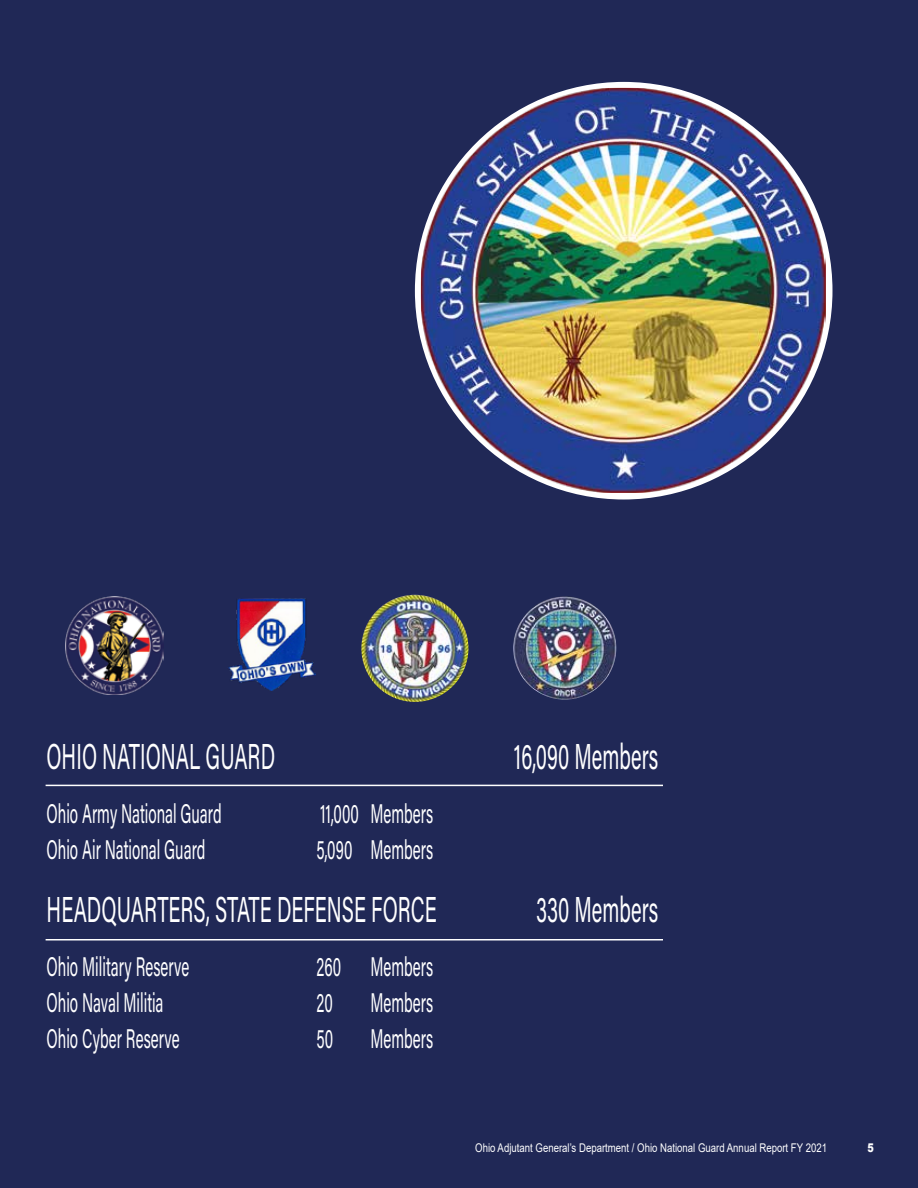
<style>
.page{position:relative;width:918px;height:1188px;background:#202856}
.page>*{position:absolute;margin:0;border:0;box-sizing:border-box;transform-origin:0 0}
.t1{font:36px "Acumin Variable Concept";color:#fff;scale:.56 1}
.t2{font:27px "Acumin Variable Concept";color:#fff;scale:.56 1}
.t3{font:12px "Arial";color:#fff;scale:.8 1}
.t4{font:900 12px "Arial";color:#fff;scale:.8 1}
</style>
<div class="page">
<hr style="left:46px;top:785px;width:617px;height:1px;background:#fff">
<hr style="left:46px;top:939px;width:617px;height:1px;background:#fff">
<img style="left:65px;top:596px;width:99px;height:99px">
<img style="left:228px;top:598px;width:88px;height:93px">
<img style="left:421px;top:88px;width:405px;height:405px">
<img style="left:361px;top:595px;width:107px;height:107px;border-radius:54px">
<img style="left:513px;top:596px;width:103px;height:104px;border-radius:52px">
<h1 class="t1" style="left:46px;top:732px;width:410px">OHIO NATIONAL GUARD</h1>
<h1 class="t1" style="left:514px;top:732px;width:260px">16,090 Members</h1>
<p class="t2" style="left:46px;top:795px;width:315px">Ohio Army National Guard</p>
<p class="t2" style="left:320px;top:795px;width:203px">11,000 Members</p>
<p class="t2" style="left:46px;top:831px;width:286px">Ohio Air National Guard</p>
<p class="t2" style="left:316px;top:831px;width:210px">5,090 Members</p>
<h1 class="t1" style="left:46px;top:885px;width:699px">HEADQUARTERS, STATE DEFENSE FORCE</h1>
<h1 class="t1" style="left:536px;top:885px;width:220px">330 Members</h1>
<p class="t2" style="left:46px;top:948px;width:257px">Ohio Military Reserve</p>
<p class="t2" style="left:316px;top:948px;width:210px">260 Members</p>
<p class="t2" style="left:46px;top:984px;width:211px">Ohio Naval Militia</p>
<p class="t2" style="left:316px;top:984px;width:31px">20</p>
<p class="t2" style="left:370px;top:984px;width:114px">Members</p>
<p class="t2" style="left:46px;top:1020px;width:239px">Ohio Cyber Reserve</p>
<p class="t2" style="left:316px;top:1020px;width:31px">50</p>
<p class="t2" style="left:370px;top:1020px;width:114px">Members</p>
<p class="t3" style="left:475px;top:1139px;width:441px">Ohio Adjutant General’s Department / Ohio National Guard Annual Report FY 2021</p>
<p class="t4" style="left:868px;top:1139px;width:10px">5</p>
</div>
